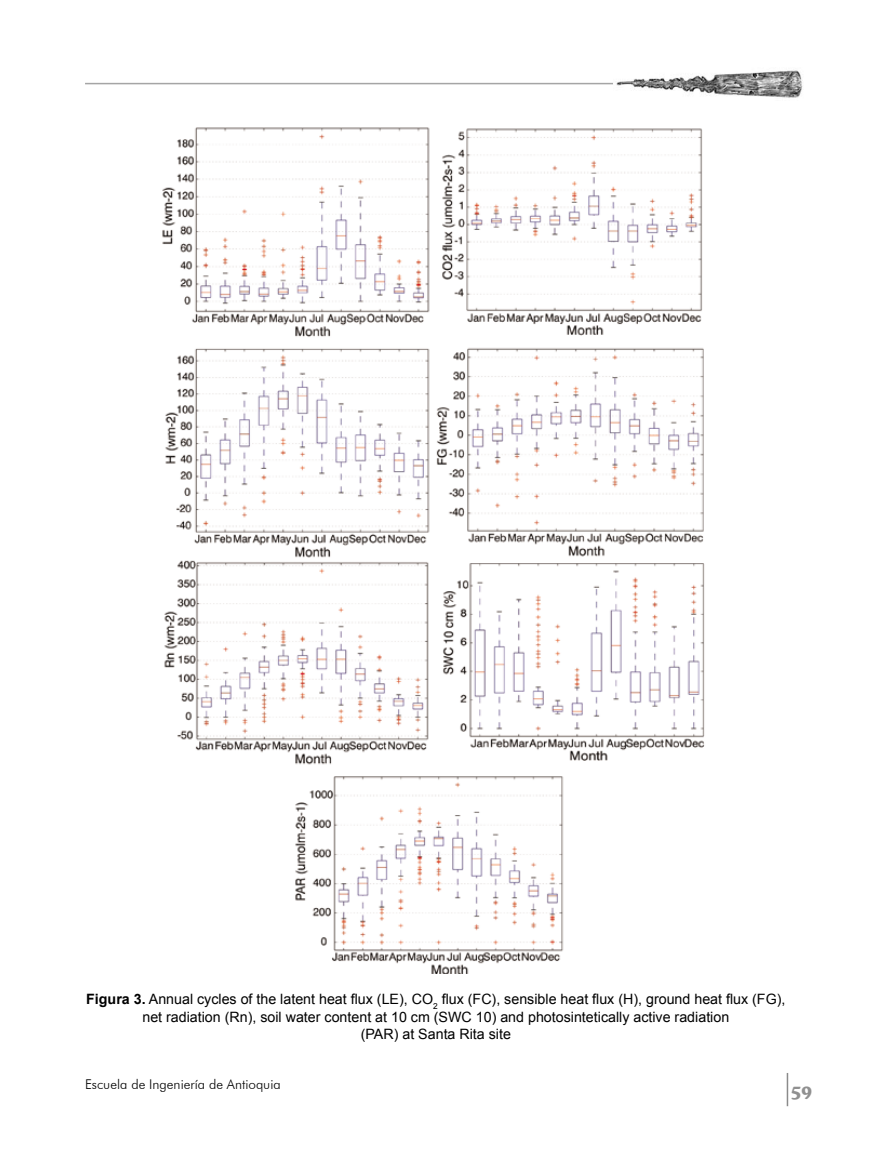
<style>
.page{position:relative;width:893px;height:1170px;background:#fff}
.page>*{position:absolute;margin:0;border:0;box-sizing:border-box;transform-origin:0 0}
.t1{font:700 18px "Cooper BT";color:#909090}
.t2{font:14.25px/17.2px "Arial";color:#000;text-align:center}
.t3{font:300 13.5px "Futura BT";color:#000}
.s1{font-weight:700}
</style>
<div class="page">
<hr style="left:787px;top:1072px;width:1px;height:34px;background:#8b8b8b">
<hr style="left:85px;top:83px;width:597px;height:1px;background:#a5a5a5">
<img style="left:613px;top:70px;width:190px;height:28px">
<img style="left:162px;top:127px;width:543px;height:846px">
<p class="t2" style="left:86px;top:990px;width:701px"><span class="s1">Figura 3.</span> Annual cycles of the latent heat flux (LE), CO<sub>2</sub> flux (FC), sensible heat flux (H), ground heat flux (FG), net radiation (Rn), soil water content at 10 cm (SWC 10) and photosintetically active radiation<br>(PAR) at Santa Rita site</p>
<p class="t3" style="left:85px;top:1076px;width:197px">Escuela de Ingeniería de Antioquia</p>
<p class="t1" style="left:791px;top:1080px;width:23px">59</p>
</div>
